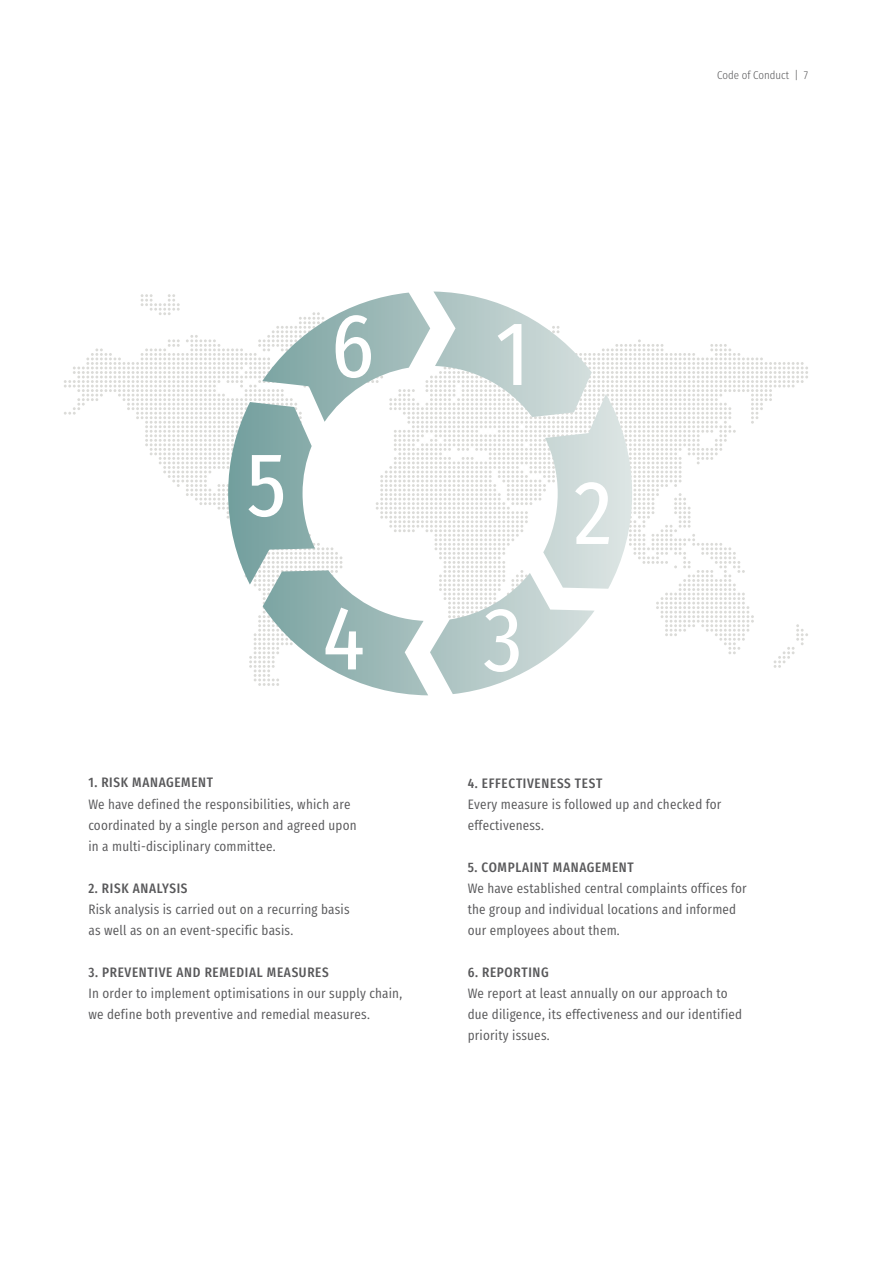
<style>
.page{position:relative;width:893px;height:1263px;background:#fff}
.page>*{position:absolute;margin:0;border:0;box-sizing:border-box;transform-origin:0 0}
.t1{font:13.5px/21px "Sedus Text Condensed";letter-spacing:.015em;color:#58585a}
.t2{font:700 13.5px "Sedus Text Condensed";letter-spacing:.05em;color:#58585a}
.t3{font:300 11.25px "Sedus Text Condensed";color:#58585a}
</style>
<div class="page">
<svg style="left:64px;top:294px;width:744px;height:392px"></svg>
<p class="t3" style="left:717px;top:64px;width:93px">Code of Conduct | 7</p>
<p class="t2" style="left:88px;top:770px;width:126px">1. RISK MANAGEMENT</p>
<p class="t1" style="left:88px;top:792px;width:270px">We have defined the responsibilities, which are coordinated by a single person and agreed upon in a multi-disciplinary committee.</p>
<p class="t2" style="left:88px;top:875px;width:101px">2. RISK ANALYSIS</p>
<p class="t1" style="left:88px;top:897px;width:263px">Risk analysis is carried out on a recurring basis as well as on an event-specific basis.</p>
<p class="t2" style="left:88px;top:959px;width:242px">3. PREVENTIVE AND REMEDIAL MEASURES</p>
<p class="t1" style="left:88px;top:981px;width:315px">In order to implement optimisations in our supply chain, we define both preventive and remedial measures.</p>
<p class="t2" style="left:468px;top:770px;width:136px">4. EFFECTIVENESS TEST</p>
<p class="t1" style="left:468px;top:792px;width:255px">Every measure is followed up and checked for effectiveness.</p>
<p class="t2" style="left:468px;top:854px;width:168px">5. COMPLAINT MANAGEMENT</p>
<p class="t1" style="left:468px;top:876px;width:281px">We have established central complaints offices for the group and individual locations and informed our employees about them.</p>
<p class="t2" style="left:468px;top:959px;width:83px">6. REPORTING</p>
<p class="t1" style="left:468px;top:981px;width:276px">We report at least annually on our approach to due diligence, its effectiveness and our identified priority issues.</p>
</div>
